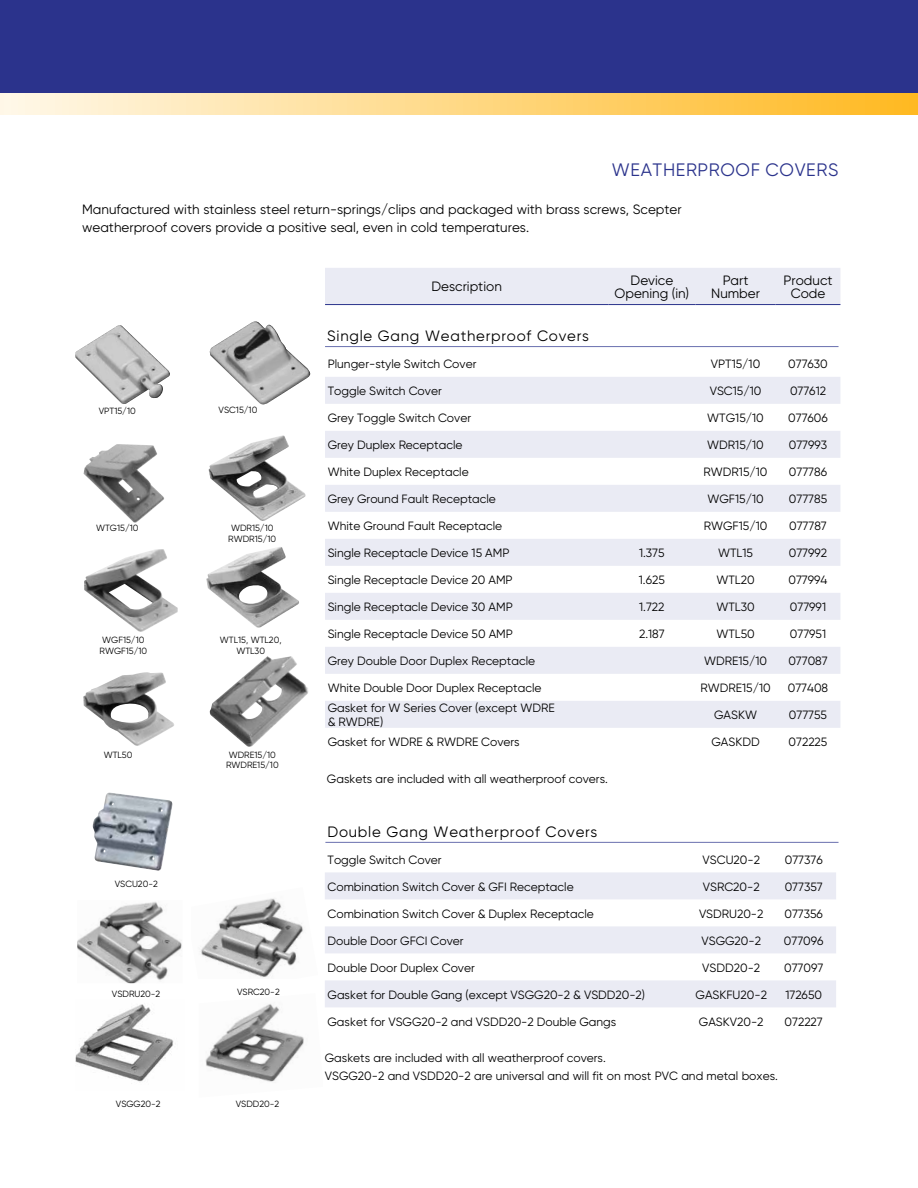
<style>
.page{position:relative;width:918px;height:1188px;background:#fff}
.page>*{position:absolute;margin:0;border:0;box-sizing:border-box;transform-origin:0 0}
.t1{font:18px "Gilroy";letter-spacing:.035em;color:#2b338c}
.t2{font:15px "Gilroy";letter-spacing:.05em;color:#000}
.t3{font:13.5px/13.5px "Gilroy";color:#000;text-align:center}
.t4{font:12px/14.4px "Gilroy";color:#000}
.t5{font:9px/10.8px "Gilroy";color:#000;text-align:center}
</style>
<div class="page">
<div style="left:0;top:0;width:918px;height:101px;background:#2b338c"></div>
<div style="left:0;top:94px;width:918px;height:21px;background:linear-gradient(to right,#fff8ea,#ffb921)"></div>
<div style="left:325px;top:268px;width:515px;height:36px;background:#eaebf4"></div>
<hr style="left:325px;top:304px;width:283px;height:1px;background:#2b338c">
<hr style="left:608px;top:304px;width:88px;height:1px;background:#2b338c">
<hr style="left:696px;top:304px;width:80px;height:1px;background:#2b338c">
<hr style="left:776px;top:304px;width:64px;height:1px;background:#2b338c">
<hr style="left:325px;top:346px;width:514px;height:1px;background:#6a70af">
<svg style="left:325px;top:377px;width:515px;height:351px;fill:#eaebf4"></svg>
<hr style="left:325px;top:842px;width:514px;height:1px;background:#6a70af">
<svg style="left:325px;top:872px;width:511px;height:135px;fill:#eaebf4"></svg>
<img style="left:93px;top:793px;width:80px;height:78px">
<img style="left:200px;top:898px;width:104px;height:80px">
<img style="left:77px;top:901px;width:105px;height:82px">
<img style="left:205px;top:1004px;width:99px;height:78px">
<img style="left:75px;top:1004px;width:99px;height:78px">
<img style="left:206px;top:547px;width:93px;height:81px">
<img style="left:83px;top:672px;width:91px;height:74px">
<img style="left:84px;top:549px;width:94px;height:83px">
<img style="left:209px;top:435px;width:97px;height:86px">
<img style="left:209px;top:656px;width:99px;height:91px">
<img style="left:209px;top:321px;width:102px;height:84px">
<img style="left:75px;top:325px;width:95px;height:79px">
<img style="left:83px;top:444px;width:81px;height:79px">
<h1 class="t1" style="left:612px;top:159px;width:228px">WEATHERPROOF COVERS</h1>
<p class="t3" style="left:82px;top:200px;width:601px;line-height:18px;text-align:left">Manufactured with stainless steel return-springs/clips and packaged with brass screws, Scepter weatherproof covers provide a positive seal, even in cold temperatures.</p>
<p class="t3" style="left:432px;top:280px;width:72px">Description</p>
<p class="t3" style="left:615px;top:273px;width:76px">Device<br>Opening (in)</p>
<p class="t3" style="left:711px;top:273px;width:50px">Part<br>Number</p>
<p class="t3" style="left:784px;top:273px;width:51px">Product<br>Code</p>
<p class="t5" style="left:99px;top:405px;width:39px">VPT15/10</p>
<p class="t5" style="left:96px;top:523px;width:44px">WTG15/10</p>
<p class="t5" style="left:219px;top:405px;width:40px">VSC15/10</p>
<p class="t5" style="left:228px;top:523px;width:49px">WDR15/10<br>RWDR15/10</p>
<p class="t5" style="left:100px;top:635px;width:49px">WGF15/10<br>RWGF15/10</p>
<p class="t5" style="left:220px;top:634px;width:63px">WTL15, WTL20,<br>WTL30</p>
<p class="t5" style="left:104px;top:749px;width:30px">WTL50</p>
<p class="t5" style="left:115px;top:878px;width:45px">VSCU20-2</p>
<p class="t5" style="left:112px;top:988px;width:50px">VSDRU20-2</p>
<p class="t5" style="left:226px;top:749px;width:54px">WDRE15/10<br>RWDRE15/10</p>
<p class="t5" style="left:237px;top:986px;width:44px">VSRC20-2</p>
<p class="t5" style="left:116px;top:1098px;width:46px">VSGG20-2</p>
<p class="t5" style="left:236px;top:1098px;width:45px">VSDD20-2</p>
<p class="t2" style="left:327px;top:327px;width:263px">Single Gang Weatherproof Covers</p>
<p class="t4" style="left:328px;top:357px;width:150px">Plunger-style Switch Cover</p>
<p class="t4" style="left:711px;top:357px;width:51px">VPT15/10</p>
<p class="t4" style="left:788px;top:357px;width:41px">077630</p>
<p class="t4" style="left:328px;top:384px;width:116px">Toggle Switch Cover</p>
<p class="t4" style="left:710px;top:384px;width:53px">VSC15/10</p>
<p class="t4" style="left:790px;top:384px;width:38px">077612</p>
<p class="t4" style="left:328px;top:411px;width:145px">Grey Toggle Switch Cover</p>
<p class="t4" style="left:707px;top:411px;width:58px">WTG15/10</p>
<p class="t4" style="left:788px;top:411px;width:41px">077606</p>
<p class="t4" style="left:328px;top:438px;width:136px">Grey Duplex Receptacle</p>
<p class="t4" style="left:707px;top:438px;width:58px">WDR15/10</p>
<p class="t4" style="left:789px;top:438px;width:40px">077993</p>
<p class="t4" style="left:328px;top:465px;width:143px">White Duplex Receptacle</p>
<p class="t4" style="left:704px;top:465px;width:65px">RWDR15/10</p>
<p class="t4" style="left:789px;top:465px;width:40px">077786</p>
<p class="t4" style="left:328px;top:492px;width:170px">Grey Ground Fault Receptacle</p>
<p class="t4" style="left:707px;top:492px;width:58px">WGF15/10</p>
<p class="t4" style="left:789px;top:492px;width:40px">077785</p>
<p class="t4" style="left:328px;top:519px;width:176px">White Ground Fault Receptacle</p>
<p class="t4" style="left:704px;top:519px;width:65px">RWGF15/10</p>
<p class="t4" style="left:789px;top:519px;width:39px">077787</p>
<p class="t4" style="left:328px;top:546px;width:183px">Single Receptacle Device 15 AMP</p>
<p class="t4" style="left:639px;top:546px;width:27px">1.375</p>
<p class="t4" style="left:718px;top:546px;width:36px">WTL15</p>
<p class="t4" style="left:789px;top:546px;width:40px">077992</p>
<p class="t4" style="left:328px;top:573px;width:186px">Single Receptacle Device 20 AMP</p>
<p class="t4" style="left:639px;top:573px;width:27px">1.625</p>
<p class="t4" style="left:716px;top:573px;width:40px">WTL20</p>
<p class="t4" style="left:789px;top:573px;width:40px">077994</p>
<p class="t4" style="left:328px;top:600px;width:187px">Single Receptacle Device 30 AMP</p>
<p class="t4" style="left:639px;top:600px;width:27px">1.722</p>
<p class="t4" style="left:716px;top:600px;width:40px">WTL30</p>
<p class="t4" style="left:790px;top:600px;width:38px">077991</p>
<p class="t4" style="left:328px;top:627px;width:187px">Single Receptacle Device 50 AMP</p>
<p class="t4" style="left:639px;top:627px;width:27px">2.187</p>
<p class="t4" style="left:716px;top:627px;width:40px">WTL50</p>
<p class="t4" style="left:790px;top:627px;width:38px">077951</p>
<p class="t4" style="left:328px;top:654px;width:209px">Grey Double Door Duplex Receptacle</p>
<p class="t4" style="left:704px;top:654px;width:64px">WDRE15/10</p>
<p class="t4" style="left:788px;top:654px;width:41px">077087</p>
<p class="t4" style="left:328px;top:681px;width:215px">White Double Door Duplex Receptacle</p>
<p class="t4" style="left:700px;top:681px;width:72px">RWDRE15/10</p>
<p class="t4" style="left:788px;top:681px;width:42px">077408</p>
<p class="t4" style="left:328px;top:700px;width:228px">Gasket for W Series Cover (except WDRE &amp; RWDRE)</p>
<p class="t4" style="left:714px;top:708px;width:44px">GASKW</p>
<p class="t4" style="left:789px;top:708px;width:40px">077755</p>
<p class="t4" style="left:328px;top:735px;width:194px">Gasket for WDRE &amp; RWDRE Covers</p>
<p class="t4" style="left:711px;top:735px;width:50px">GASKDD</p>
<p class="t4" style="left:789px;top:735px;width:40px">072225</p>
<p class="t4" style="left:327px;top:771px;width:281px">Gaskets are included with all weatherproof covers.</p>
<p class="t2" style="left:327px;top:823px;width:271px">Double Gang Weatherproof Covers</p>
<p class="t4" style="left:328px;top:852px;width:116px">Toggle Switch Cover</p>
<p class="t4" style="left:703px;top:852px;width:59px">VSCU20-2</p>
<p class="t4" style="left:785px;top:852px;width:39px">077376</p>
<p class="t4" style="left:328px;top:879px;width:248px">Combination Switch Cover &amp; GFI Receptacle</p>
<p class="t4" style="left:703px;top:879px;width:58px">VSRC20-2</p>
<p class="t4" style="left:785px;top:879px;width:40px">077357</p>
<p class="t4" style="left:328px;top:906px;width:268px">Combination Switch Cover &amp; Duplex Receptacle</p>
<p class="t4" style="left:699px;top:906px;width:66px">VSDRU20-2</p>
<p class="t4" style="left:784px;top:906px;width:40px">077356</p>
<p class="t4" style="left:328px;top:933px;width:138px">Double Door GFCI Cover</p>
<p class="t4" style="left:701px;top:933px;width:61px">VSGG20-2</p>
<p class="t4" style="left:784px;top:933px;width:41px">077096</p>
<p class="t4" style="left:328px;top:960px;width:149px">Double Door Duplex Cover</p>
<p class="t4" style="left:702px;top:960px;width:59px">VSDD20-2</p>
<p class="t4" style="left:784px;top:960px;width:41px">077097</p>
<p class="t4" style="left:328px;top:987px;width:319px">Gasket for Double Gang (except VSGG20-2 &amp; VSDD20-2)</p>
<p class="t4" style="left:696px;top:987px;width:73px">GASKFU20-2</p>
<p class="t4" style="left:785px;top:987px;width:38px">172650</p>
<p class="t4" style="left:328px;top:1014px;width:290px">Gasket for VSGG20-2 and VSDD20-2 Double Gangs</p>
<p class="t4" style="left:699px;top:1014px;width:66px">GASKV20-2</p>
<p class="t4" style="left:785px;top:1014px;width:40px">072227</p>
<p class="t4" style="left:325px;top:1049px;width:453px;line-height:18px">Gaskets are included with all weatherproof covers.<br>VSGG20-2 and VSDD20-2 are universal and will fit on most PVC and metal boxes.</p>
</div>
